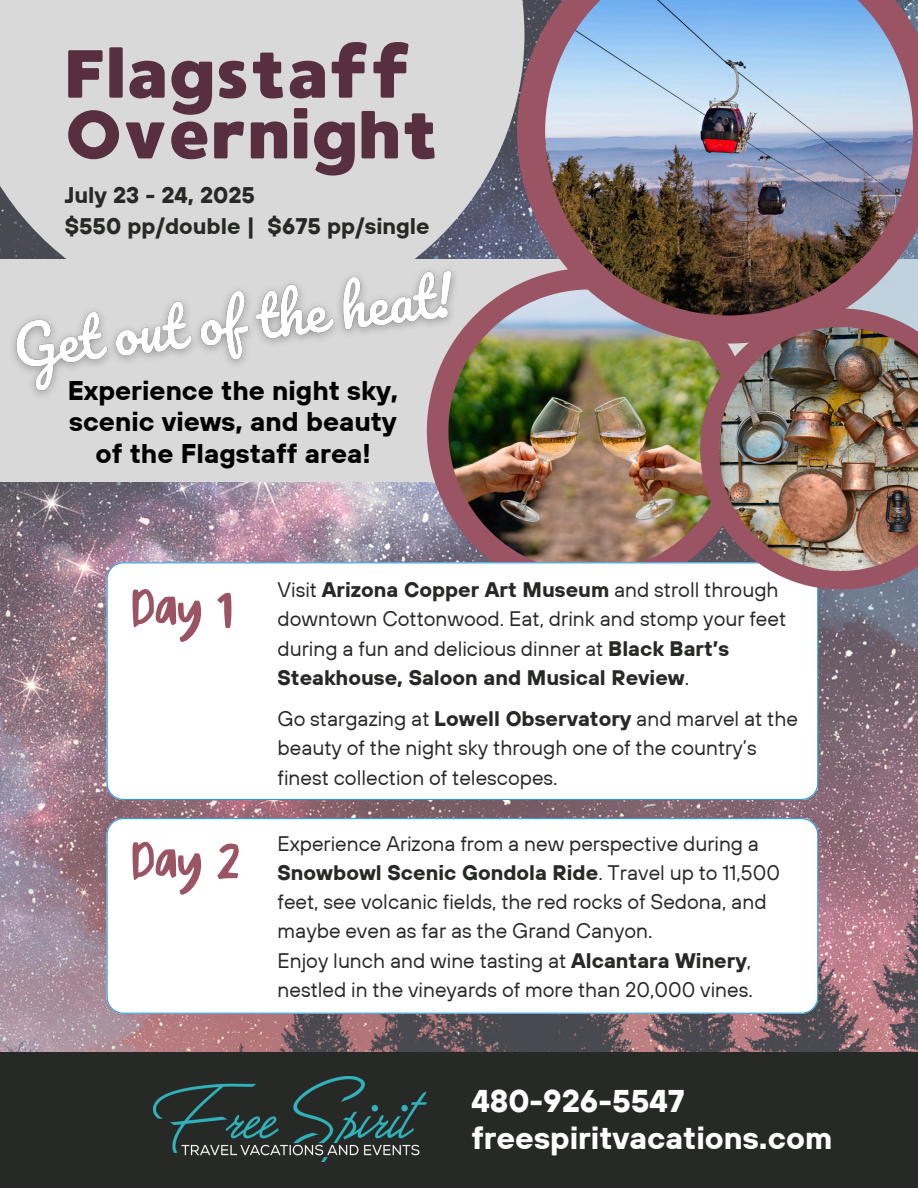
<style>
.page{position:relative;width:918px;height:1188px;background:#fff}
.page>*{position:absolute;margin:0;border:0;box-sizing:border-box;transform-origin:0 0}
.t1{font:67.8px/60.8px "MADE Waffle Soft";color:#572f3e}
.t2{font:56.4px "Kandy Yum";color:#9b5464}
.t3{font:700 31.35px/37.2px "TT Hoves";color:#fff}
.t4{font:700 27px/31.5px "TT Hoves";color:#000;text-align:center}
.t5{font:700 22.5px/31.5px "TT Hoves";color:#272926}
.t6{font:21px/29.2px "TT Hoves";color:#272926}
.s1{font-weight:700}
</style>
<div class="page">
<img style="left:0;top:481px;width:918px;height:571px">
<img style="left:0;top:608px;width:210px;height:444px">
<div style="left:0;top:1052px;width:918px;height:136px;background:#272926"></div>
<div style="left:0;top:259px;width:918px;height:222px;background:#d9d9d9"></div>
<img style="left:818px;top:590px;width:100px;height:128px">
<svg style="left:427px;top:411px;width:21px;height:151px;background:#9a7688"></svg>
<img style="left:448px;top:319px;width:252px;height:243px">
<img style="left:153px;top:1077px;width:274px;height:84px">
<div style="left:0;top:0;width:524px;height:319px;background:#d9d9d9"></div>
<svg style="left:107px;top:562px;width:711px;height:238px"></svg>
<svg style="left:107px;top:818px;width:711px;height:196px"></svg>
<svg style="left:517px;top:0;width:401px;height:344px;background:#977d88"></svg>
<img style="left:545px;top:0;width:368px;height:315px">
<img style="left:0;top:243px;width:475px;height:168px">
<svg style="left:700px;top:308px;width:218px;height:282px;background:#a1797c"></svg>
<img style="left:719px;top:327px;width:199px;height:244px">
<p class="t1" style="left:65px;top:44px;width:375px">Flagstaff<br>Overnight</p>
<h2 class="t5" style="left:65px;top:179px;width:366px">July 23 - 24, 2025<br>$550 pp/double | $675 pp/single</h2>
<p class="t4" style="left:68px;top:374px;width:332px">Experience the night sky, scenic views, and beauty of the Flagstaff area!</p>
<h5 class="t2" style="left:132px;top:577px;width:102px">Day 1</h5>
<p class="t6" style="left:278px;top:575px;width:510px">Visit <span class="s1">Arizona Copper Art Museum</span> and stroll through downtown Cottonwood. Eat, drink and stomp your feet during a fun and delicious dinner at <span class="s1">Black Bart’s Steakhouse, Saloon and Musical Review</span>.</p>
<p class="t6" style="left:278px;top:704px;width:522px">Go stargazing at <span class="s1">Lowell Observatory</span> and marvel at the beauty of the night sky through one of the country’s finest collection of telescopes.</p>
<p class="t2" style="left:132px;top:830px;width:110px">Day 2</p>
<h1 class="t6" style="left:278px;top:828px;width:504px">Experience Arizona from a new perspective during a <span class="s1">Snowbowl Scenic Gondola Ride</span>. Travel up to 11,500 feet, see volcanic fields, the red rocks of Sedona, and maybe even as far as the Grand Canyon.</h1>
<h4 class="t6" style="left:278px;top:945px;width:477px">Enjoy lunch and wine tasting at <span class="s1">Alcantara Winery</span>, nestled in the vineyards of more than 20,000 vines.</h4>
<p class="t3" style="left:471px;top:1082px;width:362px">480-926-5547 freespiritvacations.com</p>
</div>
